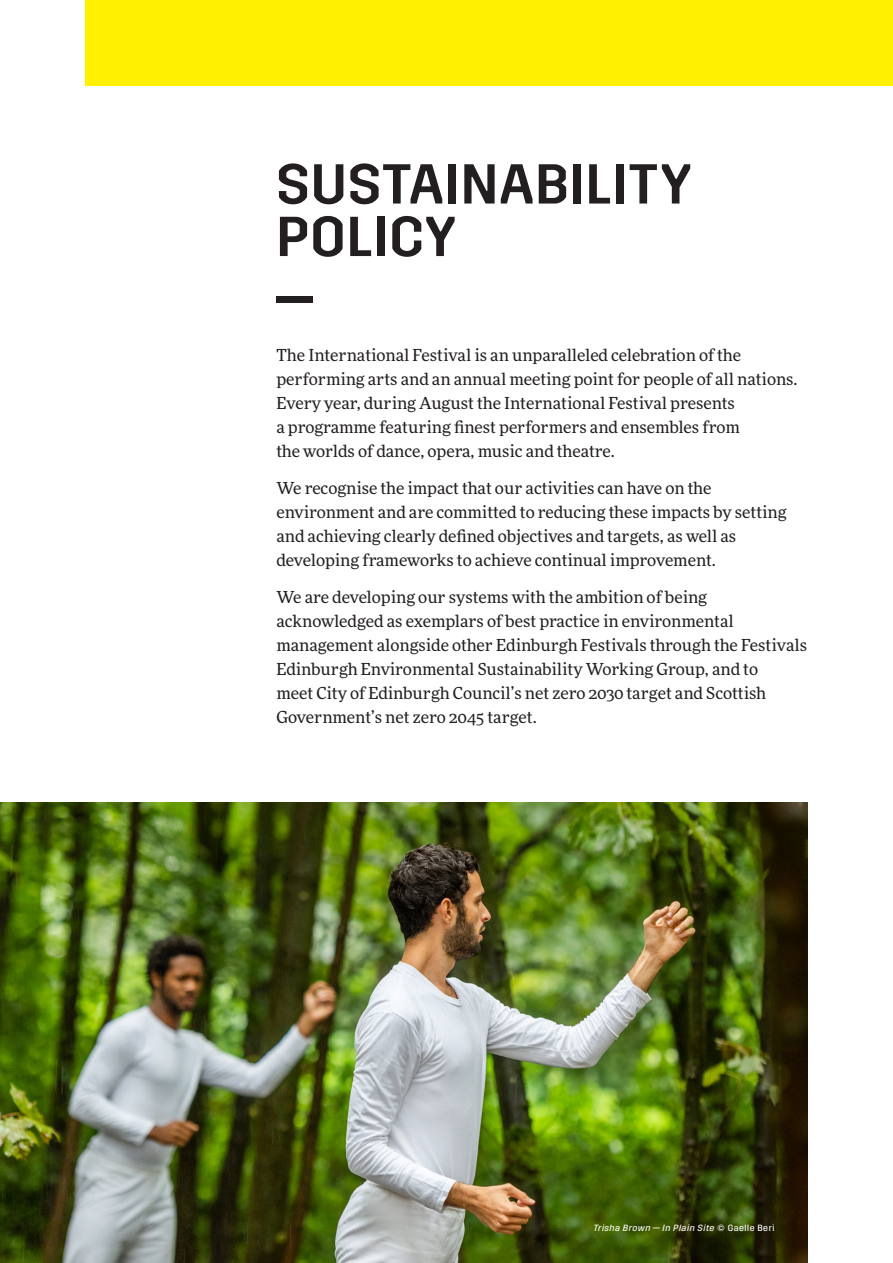
<style>
.page{position:relative;width:893px;height:1263px;background:#fff}
.page>*{position:absolute;margin:0;border:0;box-sizing:border-box;transform-origin:0 0}
.t1{font:500 56.1px/52.5px "Trim";letter-spacing:.02em;color:#231f20}
.BODY{font:16.5px/24px "More Pro";color:#231f20}
.t2{font:italic 9px "Trim";letter-spacing:.06em;color:#fff}
.s1{font-style:normal}
</style>
<div class="page">
<img style="left:0;top:803px;width:808px;height:460px">
<div style="left:85px;top:0;width:808px;height:85px;background:#fff101"></div>
<div style="left:276px;top:296px;width:37px;height:6px;background:#231f20"></div>
<h2 class="t1" style="left:276px;top:159px;width:417px">SUSTAINABILITY<br>POLICY</h2>
<p class="BODY" style="left:276px;top:342px;width:523px">The International Festival is an unparalleled celebration of the performing arts and an annual meeting point for people of all nations.<br>Every year, during August the International Festival presents<br>a programme featuring finest performers and ensembles from<br>the worlds of dance, opera, music and theatre.</p>
<p class="BODY" style="left:276px;top:475px;width:512px">We recognise the impact that our activities can have on the environment and are committed to reducing these impacts by setting and achieving clearly defined objectives and targets, as well as developing frameworks to achieve continual improvement.</p>
<p class="BODY" style="left:276px;top:584px;width:532px">We are developing our systems with the ambition of being acknowledged as exemplars of best practice in environmental management alongside other Edinburgh Festivals through the Festivals Edinburgh Environmental Sustainability Working Group, and to<br>meet City of Edinburgh Council’s net zero 2030 target and Scottish Government’s net zero 2045 target.</p>
<p class="t2" style="left:593px;top:1223px;width:183px">Trisha Brown <span class="s1">—</span> In Plain Site <span class="s1">© Gaelle Beri</span></p>
</div>
